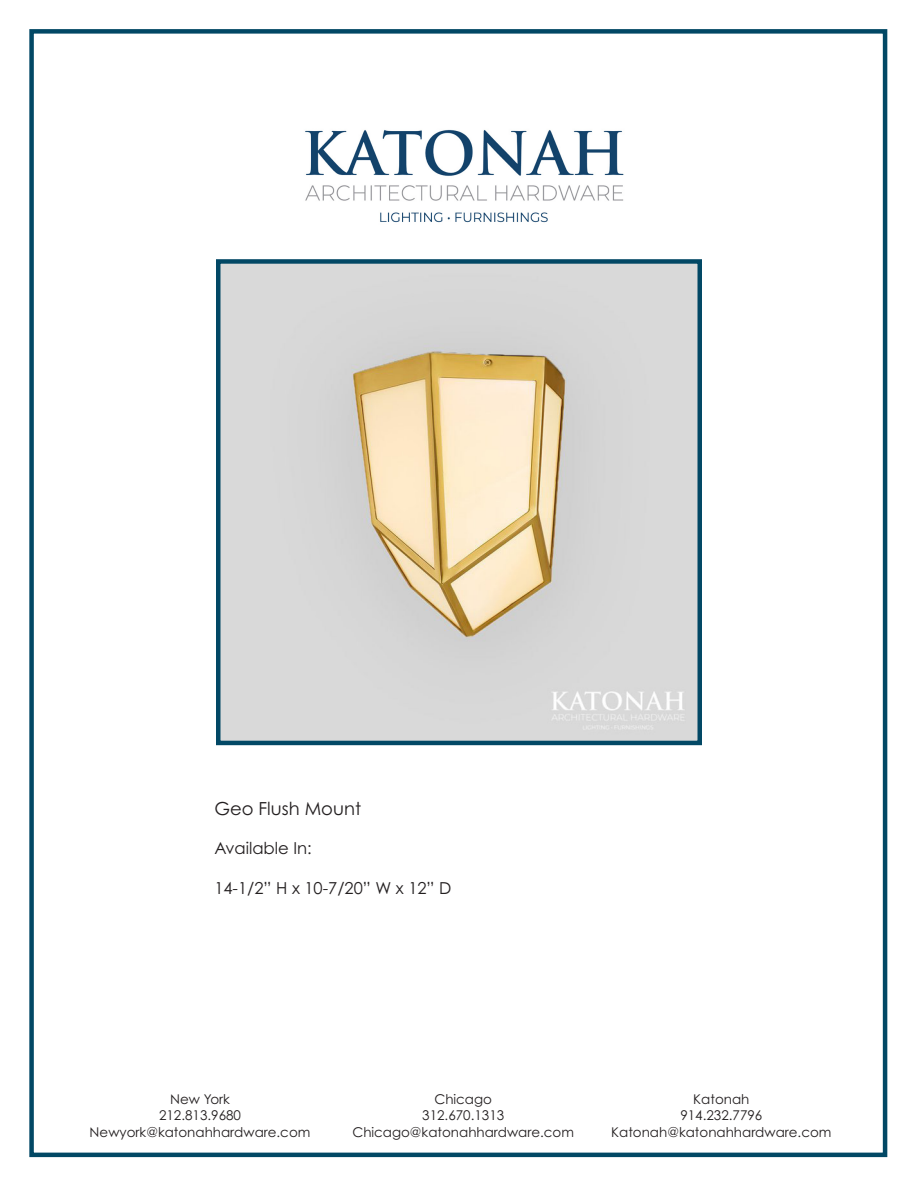
<style>
.page{position:relative;width:918px;height:1188px;background:#fff}
.page>*{position:absolute;margin:0;border:0;box-sizing:border-box;transform-origin:0 0}
.t1{font:18px "Century Gothic Pro";color:#231f20}
.t2{font:16.5px "Century Gothic Pro";color:#231f20}
.t3{font:13.5px "Century Gothic Pro";color:#231f20}
</style>
<div class="page">
<div style="left:29px;top:29px;width:858px;height:1128px;border:4px solid #024865"></div>
<img style="left:221px;top:264px;width:476px;height:476px">
<div style="left:216px;top:259px;width:486px;height:486px;border:4px solid #024865"></div>
<img style="left:305px;top:129px;width:319px;height:94px">
<p class="t1" style="left:214px;top:797px;width:148px">Geo Flush Mount</p>
<p class="t2" style="left:214px;top:838px;width:99px">Available In:</p>
<p class="t2" style="left:214px;top:878px;width:239px">14-1/2” H x 10-7/20” W x 12” D</p>
<p class="t3" style="left:170px;top:1091px;width:61px">New York</p>
<p class="t3" style="left:159px;top:1107px;width:83px">212.813.9680</p>
<p class="t3" style="left:90px;top:1123px;width:222px">Newyork@katonahhardware.com</p>
<p class="t3" style="left:434px;top:1091px;width:59px">Chicago</p>
<p class="t3" style="left:422px;top:1107px;width:83px">312.670.1313</p>
<p class="t3" style="left:352px;top:1123px;width:223px">Chicago@katonahhardware.com</p>
<p class="t3" style="left:693px;top:1091px;width:58px">Katonah</p>
<p class="t3" style="left:680px;top:1107px;width:83px">914.232.7796</p>
<p class="t3" style="left:611px;top:1123px;width:222px">Katonah@katonahhardware.com</p>
</div>
